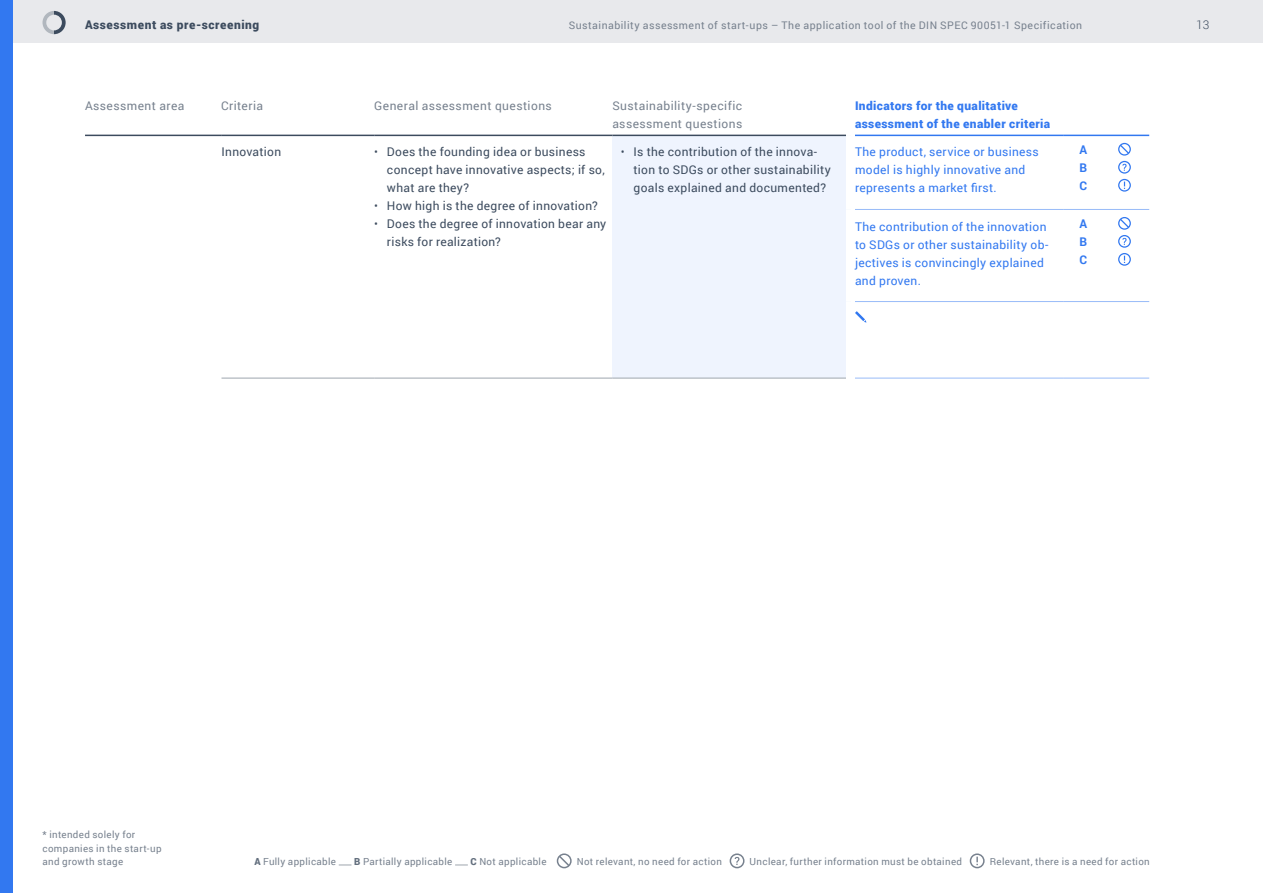
<style>
.page{position:relative;width:1263px;height:893px;background:#fff}
.page>*{position:absolute;margin:0;border:0;box-sizing:border-box;transform-origin:0 0}
.Tab_Kriterien{font:12px/18px "Roboto";letter-spacing:.025em;color:#3c4b5e}
.Tab_Text_Befähiger{font:12px/18px "Roboto";letter-spacing:.025em;color:#3278f0}
.Tab_Kopf{font:12px/18px "Roboto";letter-spacing:.035em;color:#77818e}
.Tab_Kopf_Befähiger{font:900 12px/18px "Roboto";letter-spacing:.03em;color:#3278f0}
.t1{font:900 12px "Roboto";letter-spacing:.045em;color:#3c4b5e}
.Tab_Skala_Befähiger{font:700 12px "Roboto";color:#3278f0}
.t2{font:300 12px "Roboto";color:#3c4b5e}
.t3{font:10.5px "Roboto";letter-spacing:.045em;color:#77818e}
.t4{font:9.75px/13.5px "Roboto";letter-spacing:.035em;color:#77818e}
.s1{font-weight:300}
.s2{font-weight:900;color:#636f7e}
</style>
<div class="page">
<div style="left:0;top:0;width:1263px;height:43px;background:#e8e9ec"></div>
<div style="left:0;top:0;width:13px;height:893px;background:#3278f0"></div>
<svg style="left:43px;top:11px;width:23px;height:23px"></svg>
<svg style="left:339px;top:865px;width:12px;height:1px"></svg>
<svg style="left:455px;top:865px;width:13px;height:1px"></svg>
<svg style="left:557px;top:853px;width:15px;height:15px"></svg>
<svg style="left:730px;top:853px;width:14px;height:15px"></svg>
<svg style="left:970px;top:853px;width:15px;height:15px"></svg>
<div style="left:612px;top:135px;width:238px;height:243px;background:#eff4fe"></div>
<hr style="left:855px;top:135px;width:208px;height:1px;background:#3278f0">
<hr style="left:1063px;top:135px;width:86px;height:1px;background:#3278f0">
<div style="left:846px;top:135px;width:9px;height:74px;background:#fff"></div>
<div style="left:846px;top:209px;width:9px;height:93px;background:#fff"></div>
<div style="left:846px;top:302px;width:9px;height:76px;background:#fff"></div>
<hr style="left:855px;top:209px;width:208px;height:1px;background:#98bbf8">
<hr style="left:1063px;top:209px;width:86px;height:1px;background:#98bbf8">
<hr style="left:855px;top:301px;width:208px;height:1px;background:#98bbf8">
<hr style="left:1063px;top:301px;width:86px;height:1px;background:#98bbf8">
<hr style="left:221px;top:378px;width:153px;height:1px;background:#9ea5ae">
<hr style="left:374px;top:378px;width:238px;height:1px;background:#9ea5ae">
<hr style="left:612px;top:378px;width:234px;height:1px;background:#9ea5ae">
<hr style="left:855px;top:378px;width:208px;height:1px;background:#98bbf8">
<hr style="left:1063px;top:378px;width:86px;height:1px;background:#98bbf8">
<hr style="left:85px;top:135px;width:136px;height:1px;background:#3c4b5e">
<hr style="left:221px;top:135px;width:153px;height:1px;background:#3c4b5e">
<hr style="left:374px;top:135px;width:238px;height:1px;background:#3c4b5e">
<hr style="left:612px;top:135px;width:234px;height:1px;background:#3c4b5e">
<svg style="left:1118px;top:143px;width:13px;height:49px"></svg>
<svg style="left:1118px;top:217px;width:13px;height:49px"></svg>
<svg style="left:855px;top:311px;width:11px;height:12px"></svg>
<p class="t1" style="left:85px;top:16px;width:176px">Assessment as pre-screening</p>
<p class="t2" style="left:1196px;top:16px;width:15px">13</p>
<p class="t3" style="left:569px;top:18px;width:515px">Sustainability assessment of start-ups – The application tool of the DIN SPEC 90051-1 Specification</p>
<p class="Tab_Kopf" style="left:85px;top:96px;width:101px">Assessment area</p>
<p class="Tab_Kopf" style="left:221px;top:96px;width:44px">Criteria</p>
<p class="Tab_Kopf" style="left:374px;top:96px;width:179px">General assessment questions</p>
<p class="Tab_Kopf" style="left:612px;top:96px;width:131px">Sustainability-specific assessment questions</p>
<p class="Tab_Kopf_Befähiger" style="left:855px;top:96px;width:197px">Indicators for the qualitative assessment of the enabler criteria</p>
<p class="Tab_Kriterien" style="left:221px;top:143px;width:61px">Innovation</p>
<p class="Tab_Kriterien" style="left:387px;top:143px;width:219px;text-indent:-13px"><span class="s1">•</span> Does the founding idea or business concept have innovative aspects; if so, what are they?</p>
<p class="Tab_Kriterien" style="left:374px;top:197px;width:225px"><span class="s1">•</span> How high is the degree of innovation?</p>
<p class="Tab_Kriterien" style="left:387px;top:215px;width:221px;text-indent:-13px"><span class="s1">•</span> Does the degree of innovation bear any risks for realization?</p>
<p class="Tab_Kriterien" style="left:634px;top:143px;width:199px;text-indent:-13px"><span class="s1">•</span> Is the contribution of the innova&shy;tion to SDGs or other sustainability goals explained and documented?</p>
<p class="Tab_Text_Befähiger" style="left:855px;top:143px;width:185px">The product, service or business model is highly innovative and represents a market first.</p>
<p class="Tab_Skala_Befähiger" style="left:1079px;top:141px;width:9px">A</p>
<p class="Tab_Skala_Befähiger" style="left:1079px;top:159px;width:9px">B</p>
<p class="Tab_Skala_Befähiger" style="left:1079px;top:177px;width:9px">C</p>
<p class="Tab_Text_Befähiger" style="left:855px;top:217px;width:195px">The contribution of the innovation to SDGs or other sustainability ob&shy;jectives is convincingly explained and proven.</p>
<p class="Tab_Skala_Befähiger" style="left:1079px;top:215px;width:9px">A</p>
<p class="Tab_Skala_Befähiger" style="left:1079px;top:233px;width:9px">B</p>
<p class="Tab_Skala_Befähiger" style="left:1079px;top:251px;width:9px">C</p>
<p class="t4" style="left:43px;top:828px;width:121px">* intended solely for companies in the start-up and growth stage</p>
<p class="t4" style="left:254px;top:855px;width:83px"><span class="s2">A</span> Fully applicable</p>
<p class="t4" style="left:354px;top:855px;width:100px"><span class="s2">B</span> Partially applicable</p>
<p class="t4" style="left:470px;top:855px;width:78px"><span class="s2">C</span> Not applicable</p>
<p class="t4" style="left:577px;top:855px;width:147px">Not relevant, no need for action</p>
<p class="t4" style="left:750px;top:855px;width:214px">Unclear, further information must be obtained</p>
<p class="t4" style="left:990px;top:855px;width:162px">Relevant, there is a need for action</p>
</div>
